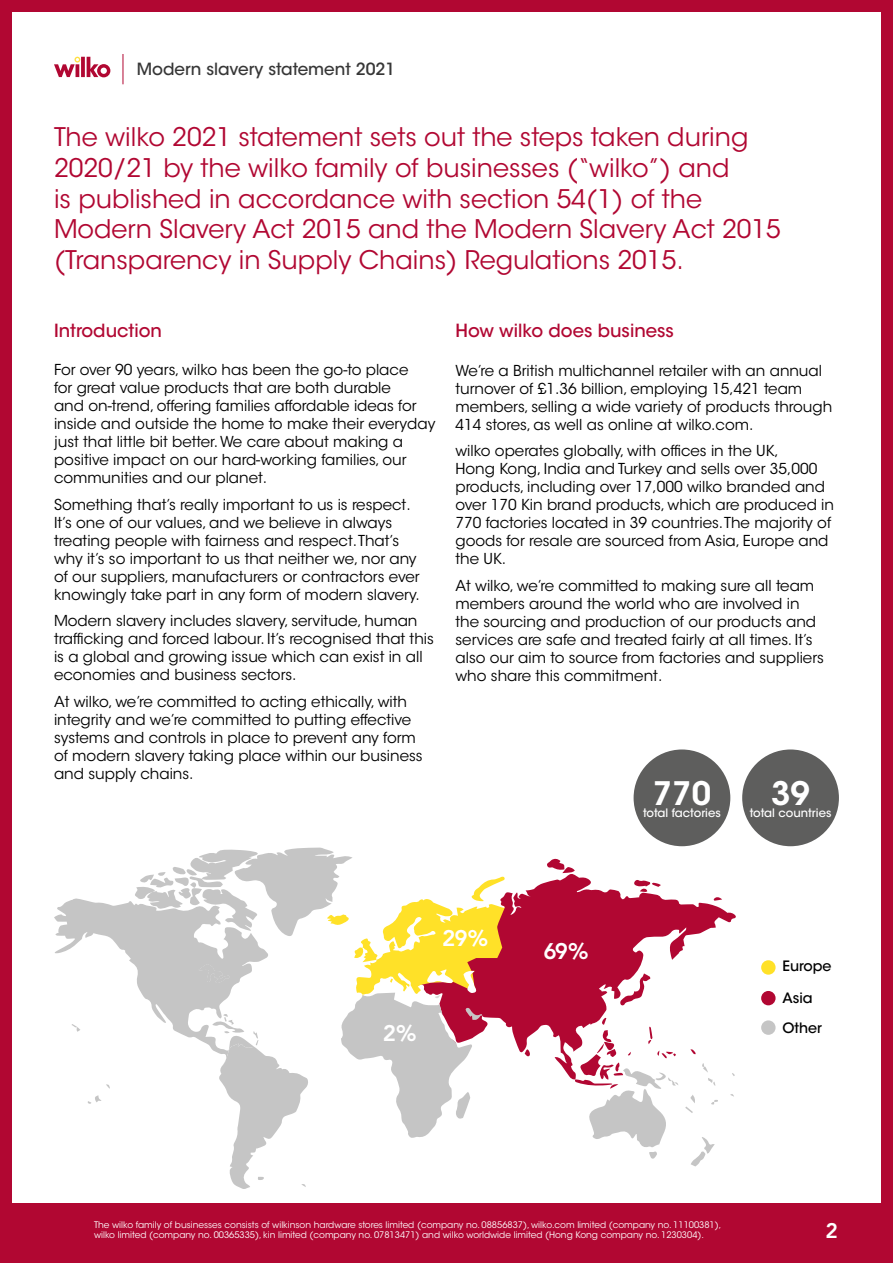
<style>
.page{position:relative;width:893px;height:1263px;background:#fff}
.page>*{position:absolute;margin:0;border:0;box-sizing:border-box;transform-origin:0 0}
.t1{font:600 32.25px "ITC Avant Garde Std";color:#fff}
.t2{font:25.5px/30.6px "ITC Avant Garde Std";color:#b10732}
.t3{font:800 22.5px "Avenir Wilko";color:#fff}
.t4{font:800 21px "Avenir Wilko";color:#fff}
.t5{font:500 18px "ITC Avant Garde Std";color:#b10732}
.t6{font:500 16.65px "ITC Avant Garde Std";color:#373737}
.t7{font:15px/18px "ITC Avant Garde Std";color:#000}
.t8{font:500 14.25px "ITC Avant Garde Std";color:#000}
.t9{font:500 11.55px "ITC Avant Garde Std";color:#fff}
.t10{font:9px/10.5px "ITC Avant Garde Std";color:#fff}
</style>
<div class="page">
<div style="left:0;top:0;width:893px;height:1263px;border:12px solid #b10732"></div>
<div style="left:0;top:1203px;width:893px;height:60px;background:#b10732"></div>
<svg style="left:54px;top:57px;width:56px;height:20px"></svg>
<hr style="left:123px;top:54px;width:1px;height:30px;background:#b10732">
<svg style="left:691px;top:1137px;width:24px;height:29px"></svg>
<svg style="left:547px;top:858px;width:28px;height:15px"></svg>
<svg style="left:685px;top:1095px;width:10px;height:18px"></svg>
<svg style="left:711px;top:1100px;width:7px;height:5px"></svg>
<svg style="left:708px;top:1080px;width:7px;height:6px"></svg>
<svg style="left:575px;top:1080px;width:103px;height:79px"></svg>
<svg style="left:516px;top:873px;width:220px;height:207px"></svg>
<svg style="left:54px;top:847px;width:462px;height:342px"></svg>
<div style="left:761px;top:960px;width:15px;height:15px;background:#ffe128;border-radius:50%"></div>
<div style="left:761px;top:991px;width:15px;height:14px;background:#b10732;border-radius:50%"></div>
<div style="left:761px;top:1020px;width:15px;height:15px;background:#c5c5c5;border-radius:50%"></div>
<div style="left:634px;top:749px;width:96px;height:97px;background:#5e5e5d;border-radius:50%"></div>
<div style="left:742px;top:749px;width:97px;height:97px;background:#5e5e5d;border-radius:50%"></div>
<p class="t6" style="left:137px;top:59px;width:260px">Modern slavery statement 2021</p>
<p class="t2" style="left:54px;top:122px;width:728px">The wilko 2021 statement sets out the steps taken during 2020/21 by the wilko family of businesses (“wilko”) and<br>is published in accordance with section 54(1) of the Modern Slavery Act 2015 and the Modern Slavery Act 2015 (Transparency in Supply Chains) Regulations 2015.</p>
<p class="t5" style="left:54px;top:320px;width:110px">Introduction</p>
<p class="t5" style="left:455px;top:319px;width:220px">How wilko does business</p>
<p class="t7" style="left:54px;top:361px;width:383px">For over 90 years, wilko has been the go-to place<br>for great value products that are both durable<br>and on-trend, offering families affordable ideas for inside and outside the home to make their everyday just that little bit better. We care about making a positive impact on our hard-working families, our communities and our planet.</p>
<p class="t7" style="left:54px;top:495px;width:367px">Something that’s really important to us is respect.<br>It’s one of our values, and we believe in always treating people with fairness and respect. That’s why it’s so important to us that neither we, nor any of our suppliers, manufacturers or contractors ever knowingly take part in any form of modern slavery.</p>
<p class="t7" style="left:54px;top:612px;width:381px">Modern slavery includes slavery, servitude, human trafficking and forced labour. It’s recognised that this is a global and growing issue which can exist in all economies and business sectors.</p>
<p class="t7" style="left:54px;top:692px;width:370px">At wilko, we’re committed to acting ethically, with integrity and we’re committed to putting effective systems and controls in place to prevent any form of modern slavery taking place within our business and supply chains.</p>
<p class="t7" style="left:455px;top:362px;width:378px">We’re a British multichannel retailer with an annual turnover of £1.36 billion, employing 15,421 team members, selling a wide variety of products through 414 stores, as well as online at wilko.com.</p>
<p class="t7" style="left:455px;top:442px;width:380px">wilko operates globally, with offices in the UK,<br>Hong Kong, India and Turkey and sells over 35,000 products, including over 17,000 wilko branded and over 170 Kin brand products, which are produced in 770 factories located in 39 countries. The majority of goods for resale are sourced from Asia, Europe and the UK.</p>
<p class="t7" style="left:455px;top:577px;width:370px">At wilko, we’re committed to making sure all team members around the world who are involved in the sourcing and production of our products and services are safe and treated fairly at all times. It’s also our aim to source from factories and suppliers who share this commitment.</p>
<p class="t1" style="left:653px;top:772px;width:60px">770</p>
<p class="t9" style="left:643px;top:805px;width:79px">total factories</p>
<p class="t1" style="left:771px;top:772px;width:40px">39</p>
<p class="t9" style="left:750px;top:805px;width:83px">total countries</p>
<p class="t3" style="left:442px;top:924px;width:47px">29%</p>
<p class="t3" style="left:383px;top:1019px;width:35px">2%</p>
<p class="t3" style="left:543px;top:938px;width:47px">69%</p>
<p class="t8" style="left:782px;top:957px;width:51px">Europe</p>
<p class="t8" style="left:782px;top:989px;width:32px">Asia</p>
<p class="t8" style="left:782px;top:1019px;width:41px">Other</p>
<p class="t10" style="left:94px;top:1219px;width:629px">The wilko family of businesses consists of wilkinson hardware stores limited (company no. 08856837), wilko.com limited (company no. 11100381), wilko limited (company no. 00365335), kin limited (company no. 07813471) and wilko worldwide limited (Hong Kong company no. 1230304).</p>
<p class="t4" style="left:826px;top:1218px;width:14px">2</p>
</div>
